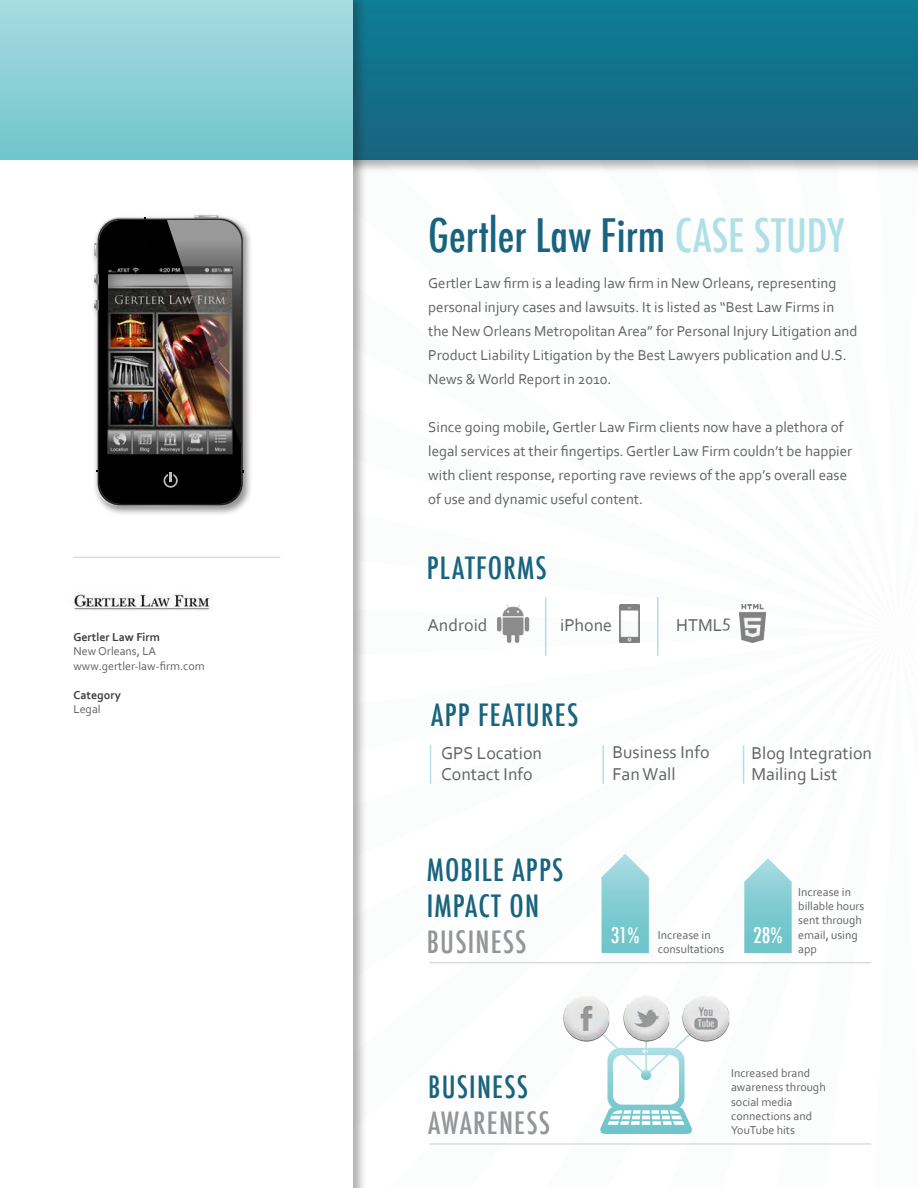
<style>
.page{position:relative;width:918px;height:1188px;background:#fff}
.page>*{position:absolute;margin:0;border:0;box-sizing:border-box;transform-origin:0 0}
.Headline{font:500 condensed 45px "Futura";color:#18637f}
.t1{font:500 condensed 30px/36px "Futura";letter-spacing:.04em;color:#18637f}
.t2{font:500 condensed 30px/36px "Futura";letter-spacing:.04em;color:#939598}
.t3{font:500 condensed 21px "Futura";color:#fff}
.t4{font:18px "Corbel";color:#636366}
.Main_Text_Body{font:15px/24px "Corbel";color:#636366}
.Company_Profile{font:12px/14.4px "Corbel";color:#636366}
.Company_Profile-2{font:700 12px "Corbel";color:#3e3e3f}
.s1{color:#b0e0e7}
.s2{color:#939598}
.s3{color:#18637f}
</style>
<div class="page">
<div style="left:0;top:0;width:918px;height:174px;background:#231f20;opacity:.35"></div>
<div style="left:0;top:0;width:918px;height:159px;background:#12718b"></div>
<div style="left:0;top:0;width:367px;height:1188px;background:#231f20;opacity:.35"></div>
<div style="left:0;top:0;width:353px;height:1188px;background:#fff"></div>
<div style="left:0;top:0;width:353px;height:159px;background:linear-gradient(to bottom,#a8dce2,#71c5cb)"></div>
<div style="left:91px;top:212px;width:163px;height:304px;background:#231f20;opacity:.5"></div>
<img style="left:94px;top:216px;width:150px;height:290px">
<hr style="left:73px;top:557px;width:207px;height:1px;background:#d1d2d4">
<svg style="left:744px;top:858px;width:48px;height:95px;background:#91d2d7"></svg>
<hr style="left:430px;top:962px;width:441px;height:1px;background:#d1d2d4">
<hr style="left:430px;top:1143px;width:441px;height:2px;background:#d1d2d4">
<svg style="left:602px;top:854px;width:47px;height:99px;background:#91d2d7"></svg>
<svg style="left:600px;top:1017px;width:92px;height:117px"></svg>
<img style="left:563px;top:996px;width:46px;height:46px">
<img style="left:623px;top:996px;width:46px;height:46px">
<img style="left:683px;top:996px;width:46px;height:46px">
<img style="left:74px;top:594px;width:139px;height:17px">
<hr style="left:545px;top:597px;width:1px;height:59px;background:#b0e0e7">
<img style="left:496px;top:604px;width:34px;height:39px">
<img style="left:739px;top:605px;width:28px;height:37px">
<img style="left:619px;top:605px;width:21px;height:37px">
<hr style="left:657px;top:597px;width:2px;height:59px;background:#b0e0e7">
<hr style="left:430px;top:745px;width:1px;height:39px;background:#b0e0e7">
<hr style="left:603px;top:745px;width:1px;height:39px;background:#b0e0e7">
<hr style="left:743px;top:745px;width:1px;height:39px;background:#b0e0e7">
<p class="Company_Profile-2" style="left:73px;top:630px;width:88px">Gertler Law Firm</p>
<p class="Company_Profile" style="left:73px;top:644px;width:84px">New Orleans, LA</p>
<p class="Company_Profile" style="left:73px;top:658px;width:133px">www.gertler-law-firm.com</p>
<p class="Company_Profile-2" style="left:73px;top:687px;width:49px">Category</p>
<p class="Company_Profile" style="left:73px;top:702px;width:29px">Legal</p>
<p class="Headline" style="left:428px;top:207px;width:418px">Gertler Law Firm <span class="s1">CASE STUDY</span></p>
<p class="Main_Text_Body" style="left:428px;top:270px;width:410px">Gertler Law firm is a leading law firm in New Orleans, representing</p>
<p class="Main_Text_Body" style="left:428px;top:294px;width:408px">personal injury cases and lawsuits. It is listed as “Best Law Firms in</p>
<p class="Main_Text_Body" style="left:428px;top:318px;width:431px">the New Orleans Metropolitan Area” for Personal Injury Litigation and</p>
<p class="Main_Text_Body" style="left:428px;top:342px;width:420px">Product Liability Litigation by the Best Lawyers publication and U.S.</p>
<p class="Main_Text_Body" style="left:428px;top:366px;width:185px">News &amp; World Report in 2010.</p>
<p class="Main_Text_Body" style="left:428px;top:414px;width:426px">Since going mobile, Gertler Law Firm clients now have a plethora of legal services at their fingertips. Gertler Law Firm couldn’t be happier with client response, reporting rave reviews of the app’s overall ease</p>
<p class="Main_Text_Body" style="left:428px;top:486px;width:216px">of use and dynamic useful content.</p>
<p class="t1" style="left:427px;top:550px;width:121px">PLATFORMS</p>
<p class="t4" style="left:428px;top:614px;width:62px">Android</p>
<p class="t4" style="left:560px;top:614px;width:54px">iPhone</p>
<p class="t4" style="left:676px;top:614px;width:56px">HTML5</p>
<p class="t1" style="left:431px;top:697px;width:148px">APP FEATURES</p>
<p class="t4" style="left:441px;top:742px;width:102px">GPS Location</p>
<p class="t4" style="left:441px;top:763px;width:93px">Contact Info</p>
<p class="t4" style="left:612px;top:741px;width:99px">Business Info</p>
<p class="t4" style="left:612px;top:763px;width:65px">Fan Wall</p>
<p class="t4" style="left:752px;top:742px;width:122px">Blog Integration</p>
<p class="t4" style="left:752px;top:763px;width:87px">Mailing List</p>
<p class="t1" style="left:427px;top:852px;width:138px">MOBILE APPS<br>IMPACT ON<br><span class="s2">BUSINESS</span></p>
<p class="t3" style="left:611px;top:922px;width:30px">31%</p>
<p class="Company_Profile" style="left:658px;top:927px;width:68px">Increase in consultations</p>
<p class="t3" style="left:753px;top:922px;width:31px">28%</p>
<p class="Company_Profile" style="left:798px;top:884px;width:68px">Increase in billable hours sent through email, using app</p>
<p class="t2" style="left:428px;top:1070px;width:123px"><span class="s3">BUSINESS<br></span>AWARENESS</p>
<p class="Company_Profile" style="left:731px;top:1065px;width:96px">Increased brand awareness through social media connections and<br>YouTube hits</p>
</div>
